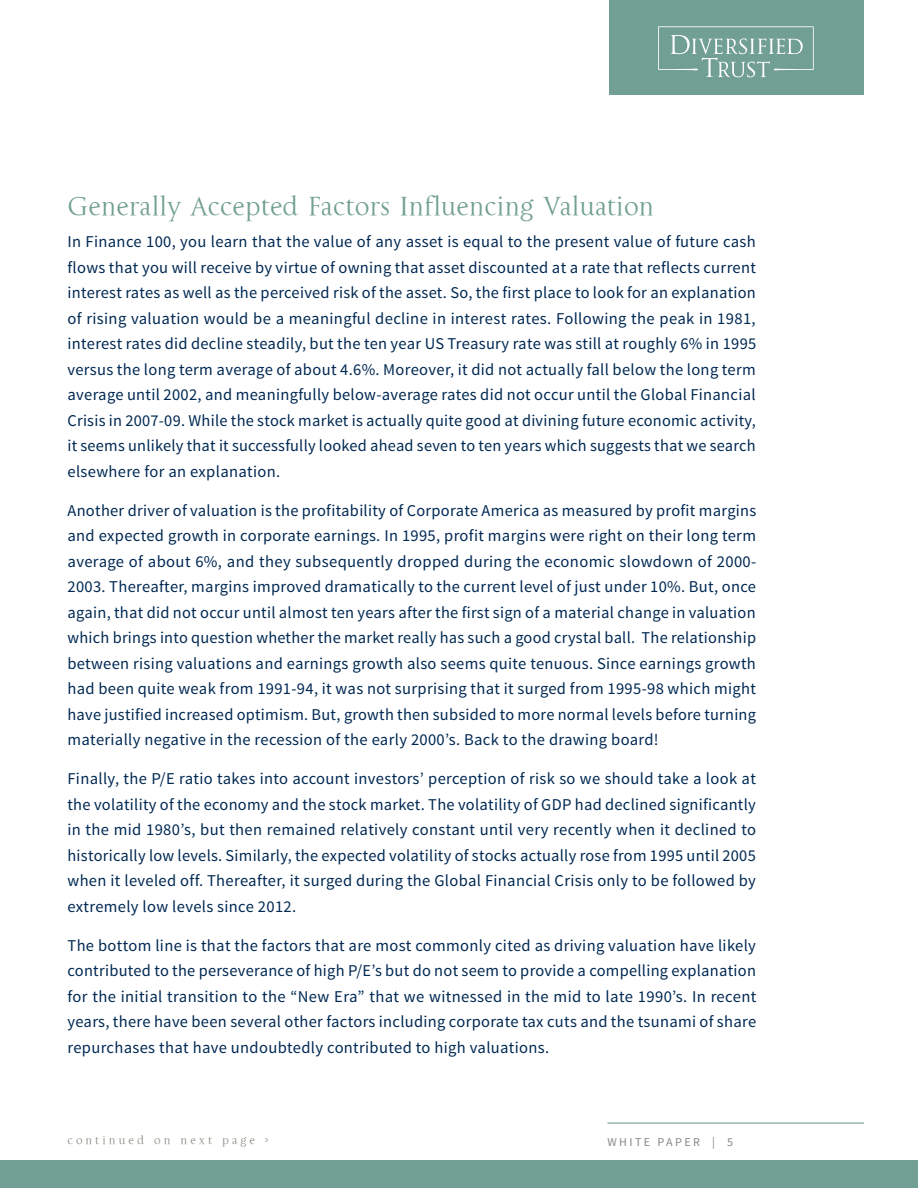
<style>
.page{position:relative;width:918px;height:1188px;background:#fff}
.page>*{position:absolute;margin:0;border:0;box-sizing:border-box;transform-origin:0 0}
.Article_Header{font:27px "La Gioconda OSTT";color:#719f93}
.Body_Page1{font:16.5px/25.5px "Source Sans Pro";letter-spacing:.02em;color:#002953;text-align:justify}
.t1{font:12px "La Gioconda OSTT";letter-spacing:.25em;color:#8b8e81}
.t2{font:12px "Source Sans Pro";letter-spacing:.2em;color:#888788}
</style>
<div class="page">
<div style="left:609px;top:0;width:255px;height:94px;background:#719f93"></div>
<svg style="left:658px;top:26px;width:156px;height:51px"></svg>
<div style="left:0;top:1161px;width:918px;height:27px;background:#719f93"></div>
<hr style="left:608px;top:1122px;width:256px;height:2px;background:#719f93">
<p class="Article_Header" style="left:68px;top:190px;width:588px">Generally Accepted Factors Influencing Valuation</p>
<p class="Body_Page1" style="left:68px;top:229px;width:690px">In Finance 100, you learn that the value of any asset is equal to the present value of future cash flows that you will receive by virtue of owning that asset discounted at a rate that reflects current interest rates as well as the perceived risk of the asset. So, the first place to look for an explanation of rising valuation would be a meaningful decline in interest rates. Following the peak in 1981, interest rates did decline steadily, but the ten year US Treasury rate was still at roughly 6% in 1995 versus the long term average of about 4.6%. Moreover, it did not actually fall below the long term average until 2002, and meaningfully below-average rates did not occur until the Global Financial Crisis in 2007-09. While the stock market is actually quite good at divining future economic activity, it seems unlikely that it successfully looked ahead seven to ten years which suggests that we search elsewhere for an explanation.</p>
<p class="Body_Page1" style="left:68px;top:498px;width:690px">Another driver of valuation is the profitability of Corporate America as measured by profit margins and expected growth in corporate earnings. In 1995, profit margins were right on their long term average of about 6%, and they subsequently dropped during the economic slowdown of 2000- 2003. Thereafter, margins improved dramatically to the current level of just under 10%. But, once again, that did not occur until almost ten years after the first sign of a material change in valuation which brings into question whether the market really has such a good crystal ball. The relationship between rising valuations and earnings growth also seems quite tenuous. Since earnings growth had been quite weak from 1991-94, it was not surprising that it surged from 1995-98 which might have justified increased optimism. But, growth then subsided to more normal levels before turning materially negative in the recession of the early 2000’s. Back to the drawing board!</p>
<p class="Body_Page1" style="left:68px;top:766px;width:690px">Finally, the P/E ratio takes into account investors’ perception of risk so we should take a look at the volatility of the economy and the stock market. The volatility of GDP had declined significantly in the mid 1980’s, but then remained relatively constant until very recently when it declined to historically low levels. Similarly, the expected volatility of stocks actually rose from 1995 until 2005 when it leveled off. Thereafter, it surged during the Global Financial Crisis only to be followed by extremely low levels since 2012.</p>
<p class="Body_Page1" style="left:68px;top:933px;width:690px">The bottom line is that the factors that are most commonly cited as driving valuation have likely contributed to the perseverance of high P/E’s but do not seem to provide a compelling explanation for the initial transition to the “New Era” that we witnessed in the mid to late 1990’s. In recent years, there have been several other factors including corporate tax cuts and the tsunami of share repurchases that have undoubtedly contributed to high valuations.</p>
<p class="t1" style="left:68px;top:1133px;width:202px">continued on next page &gt;</p>
<p class="t2" style="left:608px;top:1135px;width:127px">WHITE PAPER | 5</p>
</div>
